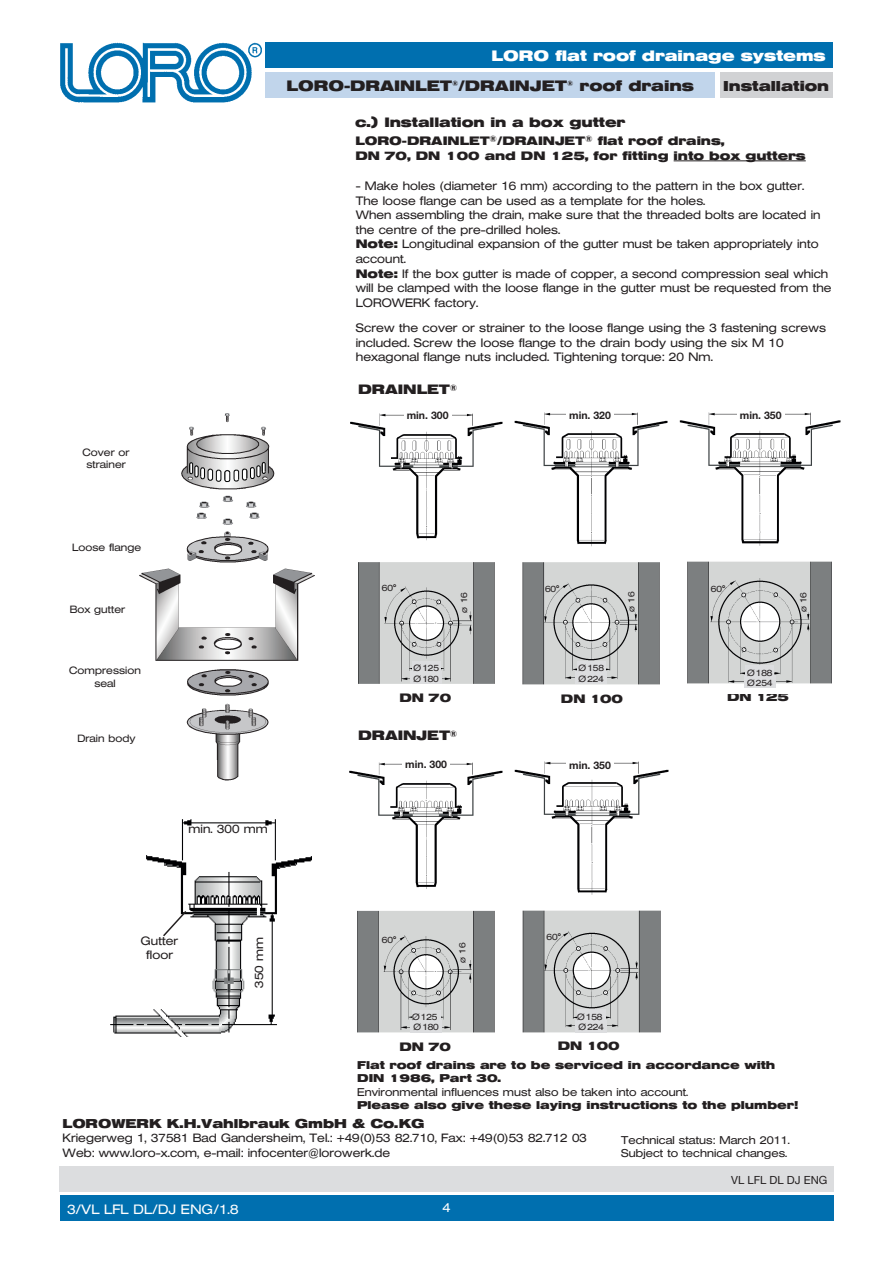
<style>
.page{position:relative;width:893px;height:1263px;background:#fff}
.page>*{position:absolute;margin:0;border:0;box-sizing:border-box;transform-origin:0 0}
.t1{font:700 15px/29.7px "Helvetica Extended BQ";color:#231f20}
.t2{font:700 14.25px "Helvetica Extended BQ";color:#231f20}
.t3{font:700 13.5px "Helvetica Extended BQ";color:#231f20}
.t4{font:300 13.5px "Helvetica Extended BQ";color:#fff}
.t5{font:700 12.75px "Helvetica Extended BQ";color:#231f20}
.t6{font:300 12.75px "Helvetica Extended BQ";color:#fff}
.t7{font:300 12.15px/14.5px "Helvetica Extended BQ";color:#231f20}
.t8{font:700 12.15px/14.5px "Helvetica Extended BQ";color:#231f20}
.t9{font:300 12px/14.4px "Helvetica Extended BQ";color:#231f20;text-align:center}
.t10{font:700 11.25px/13.5px "Helvetica Extended BQ";color:#231f20}
.t11{font:300 11.25px/13.5px "Helvetica Extended BQ";color:#231f20}
.t12{font:11.25px "Helvetica Neue LT Std";color:#231f20}
.t13{font:300 10.5px/12.6px "Helvetica Extended BQ";color:#231f20;text-align:center}
.t14{font:700 10.5px "Helvetica Neue LT Std";color:#231f20}
.t15{font:300 9px "Helvetica Extended BQ";letter-spacing:-.02em;color:#231f20}
.s1{color:#fff}
.s2{font-weight:700}
</style>
<div class="page">
<div style="left:60px;top:1195px;width:773px;height:25px;background:#006faf"></div>
<div style="left:263px;top:43px;width:569px;height:25px;background:#006faf"></div>
<div style="left:264px;top:72px;width:450px;height:26px;background:#c1d5eb"></div>
<img style="left:60px;top:42px;width:202px;height:61px">
<div style="left:59px;top:1167px;width:774px;height:25px;background:#dcdddf"></div>
<div style="left:720px;top:72px;width:112px;height:26px;background:#d1d2d4"></div>
<hr style="left:674px;top:161px;width:132px;height:1px;background:#231f20">
<img style="left:139px;top:413px;width:176px;height:368px">
<img style="left:110px;top:819px;width:201px;height:218px">
<svg style="left:161px;top:909px;width:27px;height:29px"></svg>
<img style="left:350px;top:413px;width:153px;height:271px">
<div style="left:404px;top:408px;width:47px;height:13px;background:#fff"></div>
<div style="left:410px;top:671px;width:32px;height:13px;background:#dcdddf"></div>
<div style="left:412px;top:661px;width:28px;height:13px;background:#dcdddf"></div>
<img style="left:514px;top:412px;width:154px;height:273px">
<div style="left:566px;top:408px;width:48px;height:13px;background:#fff"></div>
<div style="left:575px;top:671px;width:32px;height:13px;background:#dcdddf"></div>
<div style="left:577px;top:661px;width:28px;height:12px;background:#dcdddf"></div>
<img style="left:349px;top:762px;width:153px;height:271px">
<div style="left:402px;top:757px;width:48px;height:13px;background:#fff"></div>
<div style="left:410px;top:1020px;width:32px;height:13px;background:#dcdddf"></div>
<div style="left:412px;top:1009px;width:28px;height:13px;background:#dcdddf"></div>
<img style="left:514px;top:761px;width:154px;height:272px">
<div style="left:566px;top:758px;width:48px;height:13px;background:#fff"></div>
<div style="left:575px;top:1020px;width:32px;height:12px;background:#dcdddf"></div>
<div style="left:577px;top:1009px;width:28px;height:13px;background:#dcdddf"></div>
<img style="left:679px;top:413px;width:162px;height:271px">
<div style="left:737px;top:408px;width:47px;height:13px;background:#fff"></div>
<div style="left:744px;top:675px;width:32px;height:13px;background:#dcdddf"></div>
<div style="left:746px;top:665px;width:28px;height:13px;background:#dcdddf"></div>
<p class="t1" style="left:286px;top:41px;width:541px;text-indent:205px"><span class="s1">LORO flat roof drainage systems<br></span>LORO-DRAINLET<sup>®</sup>/DRAINJET<sup>®</sup> roof drains</p>
<p class="t2" style="left:723px;top:77px;width:107px">Installation</p>
<p class="t3" style="left:355px;top:114px;width:272px">c.) Installation in a box gutter</p>
<p class="t8" style="left:355px;top:134px;width:452px">LORO-DRAINLET<sup>®</sup>/DRAINJET<sup>®</sup> flat roof drains,<br>DN 70, DN 100 and DN 125, for fitting into box gutters</p>
<p class="t7" style="left:356px;top:179px;width:477px">- Make holes (diameter 16 mm) according to the pattern in the box gutter.<br>The loose flange can be used as a template for the holes.<br>When assembling the drain, make sure that the threaded bolts are located in the centre of the pre-drilled holes.<br><span class="s2">Note:</span> Longitudinal expansion of the gutter must be taken appropriately into account.<br><span class="s2">Note:</span> If the box gutter is made of copper, a second compression seal which will be clamped with the loose flange in the gutter must be requested from the LOROWERK factory.</p>
<p class="t7" style="left:356px;top:321px;width:472px">Screw the cover or strainer to the loose flange using the 3 fastening screws included. Screw the loose flange to the drain body using the six M 10 hexagonal flange nuts included. Tightening torque: 20 Nm.</p>
<p class="t13" style="left:83px;top:446px;width:49px">Cover or strainer</p>
<p class="t13" style="left:72px;top:541px;width:71px">Loose flange</p>
<p class="t13" style="left:70px;top:603px;width:57px">Box gutter</p>
<p class="t13" style="left:69px;top:664px;width:73px">Compression seal</p>
<p class="t13" style="left:77px;top:732px;width:60px">Drain body</p>
<p class="t9" style="left:189px;top:822px;width:81px">min. 300 mm</p>
<p class="t9" style="left:141px;top:933px;width:39px">Gutter floor</p>
<p class="t9" style="left:252px;top:988px;width:52px;rotate:-90deg">350 mm</p>
<p class="t3" style="left:358px;top:382px;width:101px">DRAINLET<sup>®</sup></p>
<p class="t14" style="left:407px;top:409px;width:43px">min. 300</p>
<p class="t14" style="left:569px;top:409px;width:43px">min. 320</p>
<p class="t15" style="left:382px;top:583px;width:16px">60°</p>
<p class="t15" style="left:459px;top:612px;width:22px;rotate:-90deg">ø 16</p>
<p class="t15" style="left:545px;top:583px;width:16px">60°</p>
<p class="t15" style="left:626px;top:612px;width:22px;rotate:-90deg">ø 16</p>
<p class="t15" style="left:414px;top:663px;width:27px">Ø125</p>
<p class="t8" style="left:399px;top:691px;width:53px">DN 70</p>
<p class="t15" style="left:413px;top:673px;width:27px">Ø180</p>
<p class="t15" style="left:579px;top:663px;width:27px">Ø158</p>
<p class="t8" style="left:561px;top:692px;width:63px">DN 100</p>
<p class="t15" style="left:579px;top:673px;width:27px">Ø224</p>
<p class="t3" style="left:358px;top:727px;width:101px">DRAINJET<sup>®</sup></p>
<p class="t14" style="left:405px;top:758px;width:43px">min. 300</p>
<p class="t14" style="left:569px;top:759px;width:43px">min. 350</p>
<p class="t15" style="left:382px;top:935px;width:16px">60°</p>
<p class="t15" style="left:457px;top:963px;width:22px;rotate:-90deg">ø 16</p>
<p class="t15" style="left:546px;top:932px;width:16px">60°</p>
<p class="t15" style="left:412px;top:1012px;width:27px">Ø125</p>
<p class="t15" style="left:577px;top:1011px;width:27px">Ø158</p>
<p class="t15" style="left:413px;top:1022px;width:27px">Ø180</p>
<p class="t15" style="left:579px;top:1022px;width:27px">Ø224</p>
<p class="t8" style="left:399px;top:1039px;width:53px">DN 70</p>
<p class="t8" style="left:558px;top:1039px;width:63px">DN 100</p>
<p class="t14" style="left:740px;top:409px;width:43px">min. 350</p>
<p class="t15" style="left:711px;top:583px;width:16px">60°</p>
<p class="t15" style="left:798px;top:612px;width:22px;rotate:-90deg">ø 16</p>
<p class="t15" style="left:747px;top:667px;width:27px">Ø188</p>
<p class="t15" style="left:747px;top:678px;width:27px">Ø254</p>
<p class="t8" style="left:727px;top:690px;width:63px">DN 125</p>
<p class="t10" style="left:357px;top:1058px;width:420px">Flat roof drains are to be serviced in accordance with<br>DIN 1986, Part 30.</p>
<p class="t11" style="left:357px;top:1085px;width:333px">Environmental influences must also be taken into account.</p>
<p class="t10" style="left:357px;top:1099px;width:442px">Please also give these laying instructions to the plumber!</p>
<p class="t5" style="left:63px;top:1116px;width:364px">LOROWERK K.H.Vahlbrauk GmbH &amp; Co.KG</p>
<p class="t9" style="left:63px;top:1131px;width:526px;text-align:left">Kriegerweg 1, 37581 Bad Gandersheim, Tel.: +49(0)53 82.710, Fax: +49(0)53 82.712 03<br>Web: www.loro-x.com, e-mail: infocenter@lorowerk.de</p>
<p class="t4" style="left:67px;top:1201px;width:173px">3/VL LFL DL/DJ ENG/1.8</p>
<p class="t6" style="left:442px;top:1201px;width:9px">4</p>
<p class="t11" style="left:621px;top:1133px;width:170px">Technical status: March 2011.<br>Subject to technical changes.</p>
<p class="t12" style="left:731px;top:1173px;width:98px">VL LFL DL DJ ENG</p>
</div>
